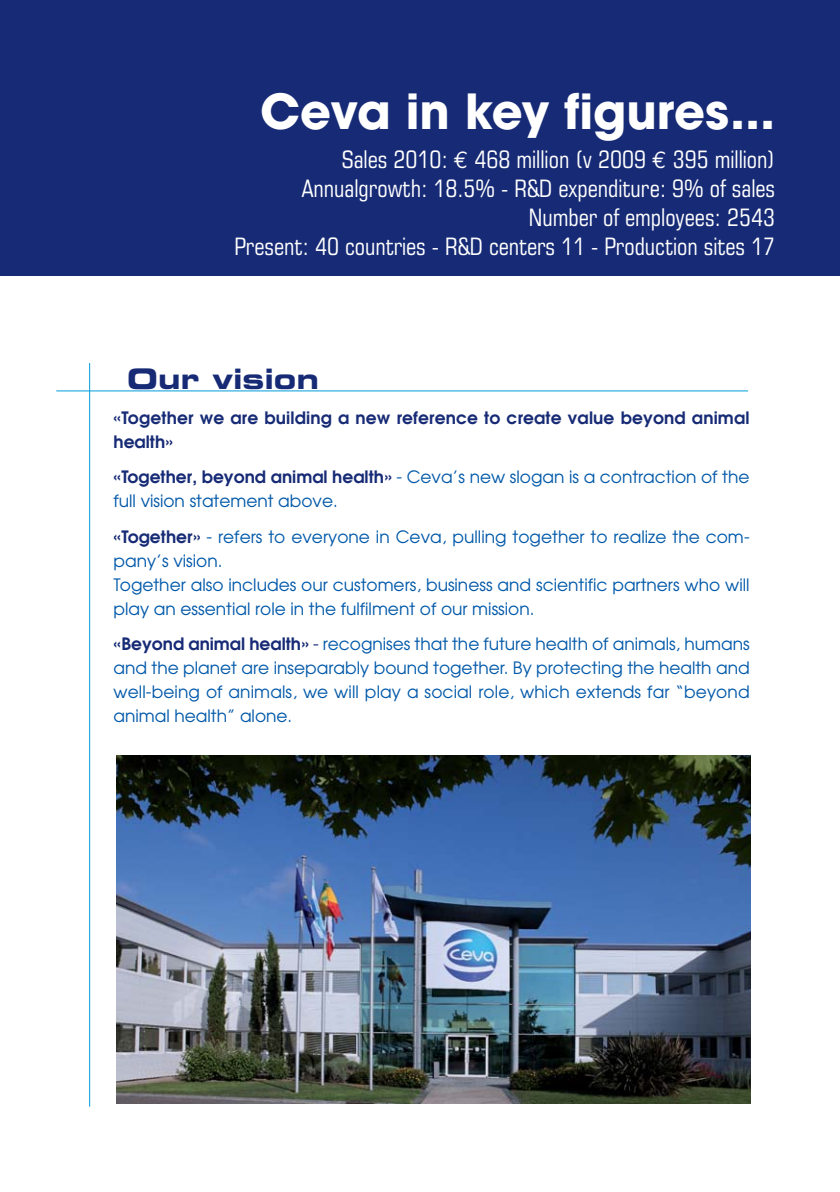
<style>
.page{position:relative;width:840px;height:1192px;background:#fff}
.page>*{position:absolute;margin:0;border:0;box-sizing:border-box;transform-origin:0 0}
.t1{font:700 48px "Avant Garde";color:#fff}
.t2{font:700 expanded 28px "Square 721 BT";color:#162a75}
.t3{font:condensed 24px/28.8px "Square 721 BT";color:#fff;text-align:right}
.t4{font:17px/24px "Avant Garde";color:#0058a9}
.t5{font:600 17px/24px "Avant Garde";letter-spacing:.01em;color:#162a75}
.s1{font-family:"Euro Mono";font-stretch:normal}
.s2{font-weight:600;color:#162a75}
.s3{color:#162a75}
</style>
<div class="page">
<div style="left:1px;top:1px;width:838px;height:275px;background:#162a75"></div>
<hr style="left:89px;top:363px;width:1px;height:743px;background:#009dd9">
<img style="left:116px;top:755px;width:634px;height:348px">
<hr style="left:56px;top:390px;width:691px;height:1px;background:#009dd9">
<h1 class="t1" style="left:260px;top:93px;width:516px">Ceva in key figures...</h1>
<h3 class="t3" style="left:234px;top:147px;width:542px">Sales 2010: <span class="s1">€</span> 468 million (v 2009 <span class="s1">€</span> 395 million)<br>Annualgrowth: 18.5% - R&amp;D expenditure: 9% of sales Number of employees: 2543<br>Present: 40 countries - R&amp;D centers 11 - Production sites 17</h3>
<h2 class="t2" style="left:127px;top:368px;width:193px">Our vision</h2>
<p class="t5" style="left:113px;top:407px;width:637px">«Together we are building a new reference to create value beyond animal health»</p>
<p class="t4" style="left:113px;top:466px;width:637px"><span class="s2">«Together, beyond animal health»</span> - Ceva’s new slogan is a contraction of the full vision statement above.</p>
<p class="t4" style="left:113px;top:526px;width:637px"><span class="s2">«Together»</span> - refers to everyone in Ceva, pulling together to realize the com&shy;pany’s vision.<br>Together also includes our customers, business and scientific partners who will play an essential role in the fulfilment of our mission.</p>
<p class="t4" style="left:113px;top:633px;width:637px;text-align:justify"><span class="s2">«Beyond animal health»</span> <span class="s3">-</span> recognises that the future health of animals, humans and the planet are inseparably bound together. By protecting the health and well-being of animals, we will play a social role, which extends far “beyond animal health” alone.</p>
</div>
